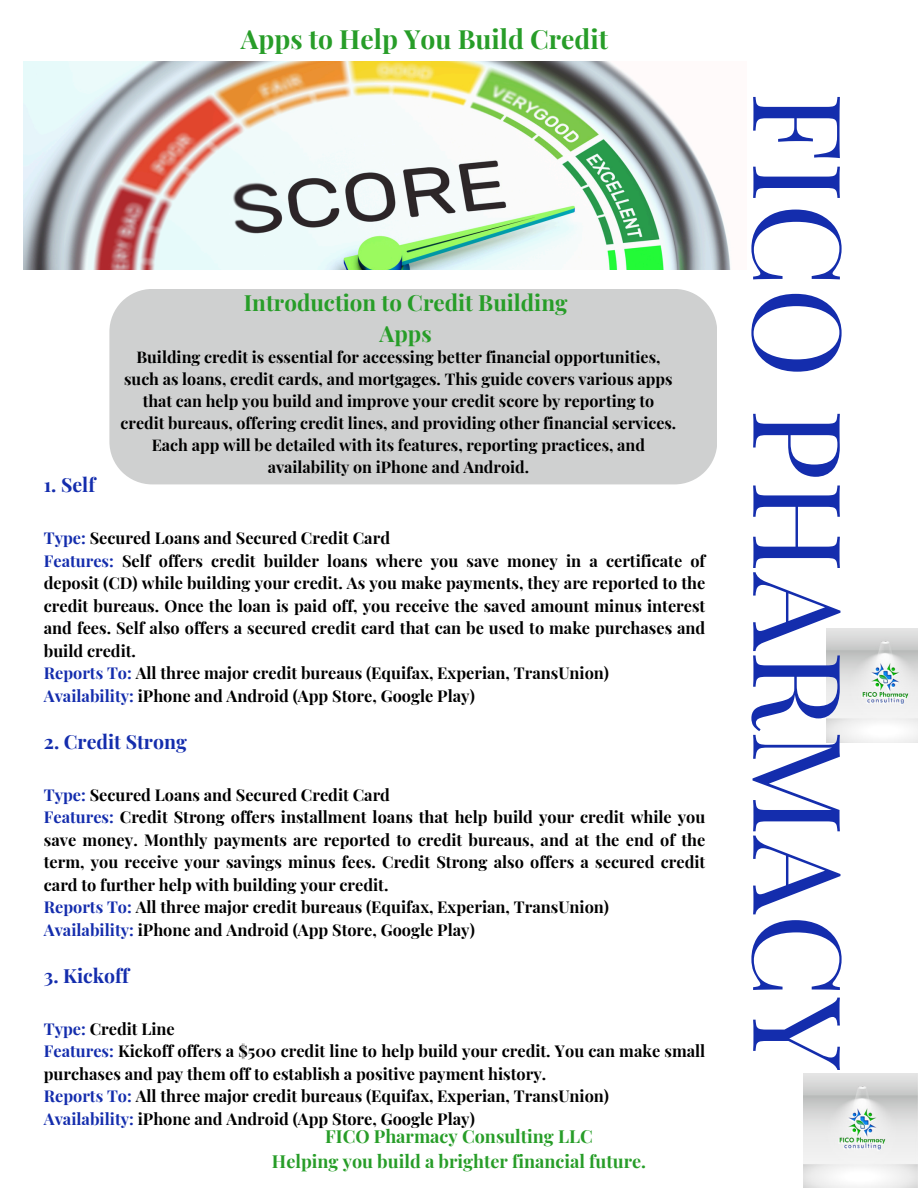
<style>
.page{position:relative;width:918px;height:1188px;background:#fff}
.page>*{position:absolute;margin:0;border:0;box-sizing:border-box;transform-origin:0 0}
.t1{font:122.55px "Playfair Display";color:#142dad}
.t2{font:700 26.55px "Playfair Display";color:#279d28}
.t3{font:700 22.35px/30.3px "Playfair Display";color:#279d28;text-align:center}
.t4{font:700 19.5px "Playfair Display";color:#142dad}
.t5{font:700 18px/24.8px "Playfair Display";color:#279d28;text-align:center}
.t6{font:700 16.35px/22.5px "Playfair Display";color:#000;text-align:justify}
.t7{font:700 16.05px/21.9px "Playfair Display";color:#000;text-align:center}
.s1{color:#142dad}
</style>
<div class="page">
<img style="left:23px;top:61px;width:708px;height:208px">
<img style="left:803px;top:1074px;width:115px;height:114px">
<img style="left:826px;top:628px;width:92px;height:115px">
<div style="left:109px;top:289px;width:608px;height:195px;background:#cfd0d0"></div>
<p class="t2" style="left:241px;top:20px;width:369px">Apps to Help You Build Credit</p>
<p class="t3" style="left:244px;top:287px;width:325px">Introduction to Credit Building<br>Apps</p>
<p class="t7" style="left:121px;top:346px;width:557px">Building credit is essential for accessing better financial opportunities, such as loans, credit cards, and mortgages. This guide covers various apps that can help you build and improve your credit score by reporting to credit bureaus, offering credit lines, and providing other financial services.<br>Each app will be detailed with its features, reporting practices, and availability on iPhone and Android.</p>
<h3 class="t4" style="left:44px;top:471px;width:53px">1. Self</h3>
<p class="t6" style="left:44px;top:526px;width:348px"><span class="s1">Type:</span> Secured Loans and Secured Credit Card</p>
<h4 class="t6" style="left:44px;top:549px;width:663px"><span class="s1">Features:</span> Self offers credit builder loans where you save money in a certificate of deposit (CD) while building your credit. As you make payments, they are reported to the credit bureaus. Once the loan is paid off, you receive the saved amount minus interest and fees. Self also offers a secured credit card that can be used to make purchases and build credit.</h4>
<p class="t6" style="left:44px;top:661px;width:567px"><span class="s1">Reports To:</span> All three major credit bureaus (Equifax, Experian, TransUnion)</p>
<p class="t6" style="left:44px;top:684px;width:433px"><span class="s1">Availability:</span> iPhone and Android (App Store, Google Play)</p>
<p class="t4" style="left:44px;top:728px;width:144px">2. Credit Strong</p>
<p class="t6" style="left:44px;top:783px;width:348px"><span class="s1">Type:</span> Secured Loans and Secured Credit Card</p>
<h4 class="t6" style="left:44px;top:805px;width:663px"><span class="s1">Features:</span> Credit Strong offers installment loans that help build your credit while you save money. Monthly payments are reported to credit bureaus, and at the end of the term, you receive your savings minus fees. Credit Strong also offers a secured credit card to further help with building your credit.</h4>
<p class="t6" style="left:44px;top:895px;width:567px"><span class="s1">Reports To:</span> All three major credit bureaus (Equifax, Experian, TransUnion)</p>
<p class="t6" style="left:44px;top:918px;width:433px"><span class="s1">Availability:</span> iPhone and Android (App Store, Google Play)</p>
<p class="t4" style="left:44px;top:962px;width:87px">3. Kickoff</p>
<p class="t6" style="left:44px;top:1017px;width:133px"><span class="s1">Type:</span> Credit Line</p>
<h4 class="t6" style="left:44px;top:1039px;width:663px"><span class="s1">Features:</span> Kickoff offers a $500 credit line to help build your credit. You can make small purchases and pay them off to establish a positive payment history.</h4>
<p class="t6" style="left:44px;top:1084px;width:567px"><span class="s1">Reports To:</span> All three major credit bureaus (Equifax, Experian, TransUnion)</p>
<p class="t6" style="left:44px;top:1107px;width:433px"><span class="s1">Availability:</span> iPhone and Android (App Store, Google Play)</p>
<h4 class="t5" style="left:272px;top:1123px;width:376px">FICO Pharmacy Consulting LLC<br>Helping you build a brighter financial future.</h4>
<p class="t1" style="left:886px;top:92px;width:980px;rotate:90deg">FICO PHARMACY</p>
</div>
